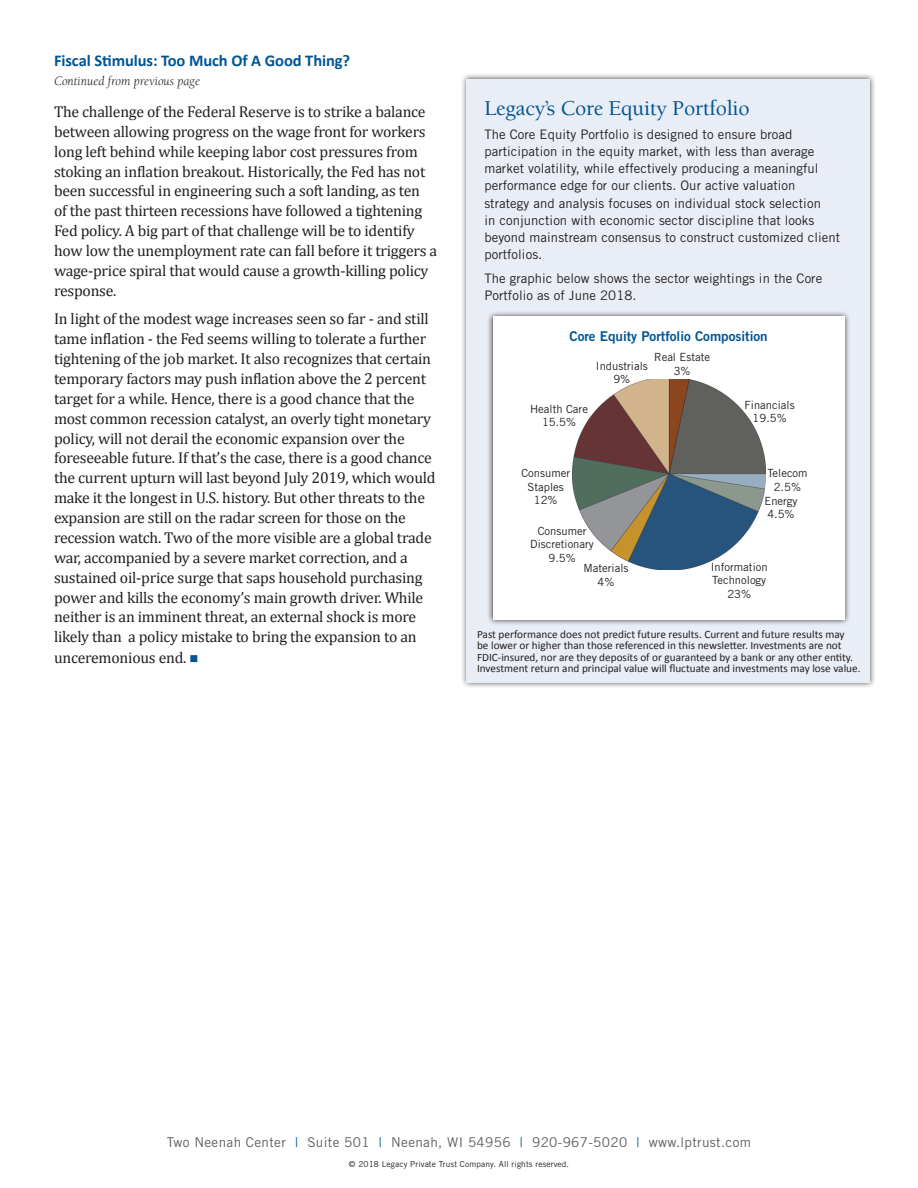
<style>
.page{position:relative;width:918px;height:1188px;background:#fff}
.page>*{position:absolute;margin:0;border:0;box-sizing:border-box;transform-origin:0 0}
.SAA_headline_1_13_11{font:500 21.75px "Berkeley Std";letter-spacing:-.01em;color:#005594}
.subhead_11_13_75_lea{font:700 16.5px "Calibri";letter-spacing:-.005em;color:#005594}
.body_10_5_13_25__-10{font:15.75px/20px "Cambria";letter-spacing:-.015em;color:#231f20}
.back_address{font:13.5px "Trade Gothic LT Std";letter-spacing:.025em;color:#5f5f62}
.t1{font:13.5px "Trade Gothic LT Std Bd 2";color:#005594}
.SAA_headline_1_13_11-2{font:13.2px/17.2px "Trade Gothic LT Std";letter-spacing:.005em;color:#231f20}
.continued_left{font:italic 13.2px "Berkeley Std";color:#231f20}
.SGP_disclosure{font:11.25px/11.2px "Calibri";color:#231f20}
.t2{font:11.25px/13.5px "Trade Gothic LT Std";color:#231f20;text-align:center}
.back_copyright_cutli{font:8.25px "Trade Gothic LT Std";letter-spacing:.02em;color:#231f20}
.s1{color:#005594}
</style>
<div class="page">
<div style="left:460px;top:73px;width:416px;height:616px;background:#231f20;opacity:.75"></div>
<div style="left:467px;top:79px;width:403px;height:604px;background:#e9edf5"></div>
<div style="left:486px;top:310px;width:364px;height:316px;background:#231f20;opacity:.9"></div>
<div style="left:493px;top:316px;width:352px;height:304px;background:#fff"></div>
<img style="left:573px;top:379px;width:192px;height:191px">
<p class="subhead_11_13_75_lea" style="left:54px;top:50px;width:298px">Fiscal Stimulus: Too Much Of A Good Thing?</p>
<p class="continued_left" style="left:54px;top:74px;width:148px">Continued from previous page</p>
<p class="body_10_5_13_25__-10" style="left:54px;top:102px;width:385px">The challenge of the Federal Reserve is to strike a balance between allowing progress on the wage front for workers long left behind while keeping labor cost pressures from stoking an inflation breakout. Historically, the Fed has not been successful in engineering such a soft landing, as ten<br>of the past thirteen recessions have followed a tightening Fed policy. A big part of that challenge will be to identify how low the unemployment rate can fall before it triggers a wage-price spiral that would cause a growth-killing policy response.</p>
<p class="body_10_5_13_25__-10" style="left:54px;top:309px;width:383px">In light of the modest wage increases seen so far - and still tame inflation - the Fed seems willing to tolerate a further tightening of the job market. It also recognizes that certain temporary factors may push inflation above the 2 percent target for a while. Hence, there is a good chance that the most common recession catalyst, an overly tight monetary policy, will not derail the economic expansion over the foreseeable future. If that’s the case, there is a good chance the current upturn will last beyond July 2019, which would make it the longest in U.S. history. But other threats to the expansion are still on the radar screen for those on the recession watch. Two of the more visible are a global trade war, accompanied by a severe market correction, and a sustained oil-price surge that saps household purchasing power and kills the economy’s main growth driver. While neither is an imminent threat, an external shock is more likely than a policy mistake to bring the expansion to an unceremonious end. <span class="s1">■</span></p>
<p class="SAA_headline_1_13_11" style="left:484px;top:96px;width:267px">Legacy’s Core Equity Portfolio</p>
<p class="SAA_headline_1_13_11-2" style="left:484px;top:125px;width:357px">The Core Equity Portfolio is designed to ensure broad participation in the equity market, with less than average market volatility, while effectively producing a meaningful performance edge for our clients. Our active valuation strategy and analysis focuses on individual stock selection<br>in conjunction with economic sector discipline that looks beyond mainstream consensus to construct customized client portfolios.</p>
<p class="SAA_headline_1_13_11-2" style="left:484px;top:270px;width:339px">The graphic below shows the sector weightings in the Core<br>Portfolio as of June 2018.</p>
<p class="t1" style="left:569px;top:328px;width:200px">Core Equity Portfolio Composition</p>
<p class="t2" style="left:654px;top:350px;width:57px">Real Estate<br>3%</p>
<p class="t2" style="left:596px;top:359px;width:53px">Industrials<br>9%</p>
<p class="t2" style="left:530px;top:402px;width:59px">Health Care<br>15.5%</p>
<p class="t2" style="left:521px;top:466px;width:50px">Consumer</p>
<p class="t2" style="left:528px;top:480px;width:38px">Staples<br>12%</p>
<p class="t2" style="left:538px;top:524px;width:50px">Consumer</p>
<p class="t2" style="left:530px;top:537px;width:65px">Discretionary<br>9.5%</p>
<p class="t2" style="left:584px;top:561px;width:46px">Materials</p>
<p class="t2" style="left:598px;top:575px;width:18px">4%</p>
<p class="t2" style="left:745px;top:398px;width:52px">Financials<br>19.5%</p>
<p class="t2" style="left:767px;top:466px;width:42px">Telecom</p>
<p class="t2" style="left:774px;top:480px;width:29px">2.5%</p>
<p class="t2" style="left:764px;top:494px;width:35px">Energy</p>
<p class="t2" style="left:767px;top:507px;width:29px">4.5%</p>
<p class="t2" style="left:711px;top:560px;width:58px">Information<br>Technology<br>23%</p>
<p class="SGP_disclosure" style="left:477px;top:629px;width:385px">Past performance does not predict future results. Current and future results may<br>be lower or higher than those referenced in this newsletter. Investments are not FDIC-insured, nor are they deposits of or guaranteed by a bank or any other entity.<br>Investment return and principal value will fluctuate and investments may lose value.</p>
<p class="back_address" style="left:167px;top:1134px;width:586px">Two Neenah Center <span class="s1">|</span> Suite 501 <span class="s1">|</span> Neenah, WI 54956 <span class="s1">|</span> 920-967-5020 <span class="s1">|</span> www.lptrust.com</p>
<p class="back_copyright_cutli" style="left:349px;top:1159px;width:222px">© 2018 Legacy Private Trust Company. All rights reserved.</p>
</div>
